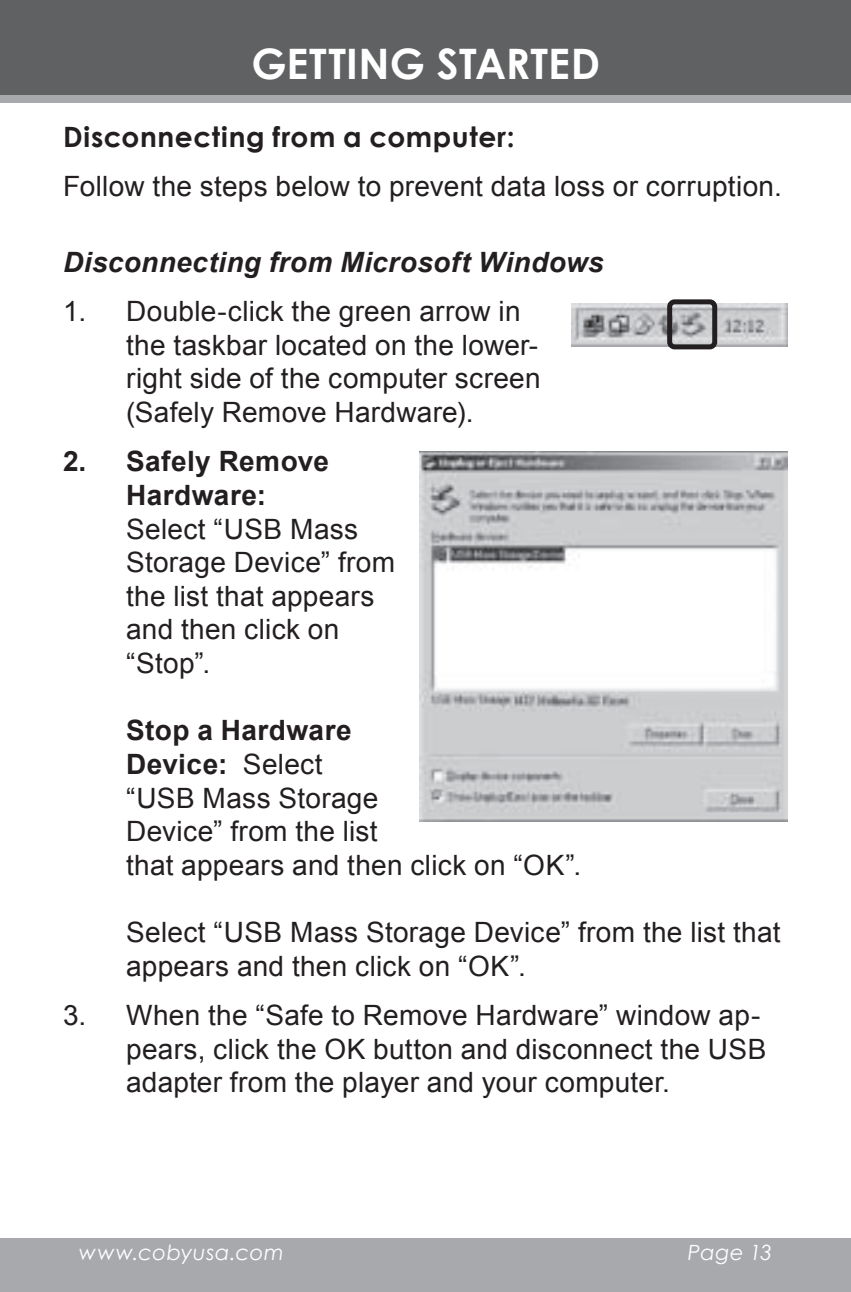
<style>
.page{position:relative;width:851px;height:1292px;background:#fff}
.page>*{position:absolute;margin:0;border:0;box-sizing:border-box;transform-origin:0 0}
.t1{font:700 42px "Century Gothic";letter-spacing:.005em;color:#fff}
.t2{font:28px/33.6px "Arial";letter-spacing:.01em;color:#231f20}
.t3{font:italic 700 28px "Arial";letter-spacing:.015em;color:#231f20}
.t4{font:700 28px "Century Gothic";letter-spacing:.02em;color:#231f20}
.t5{font:700 28px/33.6px "Arial";letter-spacing:.015em;color:#231f20}
.t6{font:italic 21px "Century Gothic";letter-spacing:.025em;color:#fff}
.s1{font-weight:700}
</style>
<div class="page">
<div style="left:0;top:1237px;width:850px;height:55px;background:#a8a9ad"></div>
<div style="left:0;top:94px;width:850px;height:9px;background:#a8a9ad"></div>
<div style="left:0;top:0;width:850px;height:94px;background:#5f6162"></div>
<img style="left:571px;top:303px;width:217px;height:43px">
<div style="left:667px;top:299px;width:50px;height:50px;border:5px solid #231f20;border-radius:5px"></div>
<img style="left:419px;top:451px;width:369px;height:370px">
<h1 class="t1" style="left:251px;top:32px;width:350px">GETTING STARTED</h1>
<p class="t4" style="left:63px;top:116px;width:453px">Disconnecting from a computer:</p>
<p class="t2" style="left:63px;top:170px;width:720px">Follow the steps below to prevent data loss or corruption.</p>
<p class="t3" style="left:63px;top:244px;width:542px">Disconnecting from Microsoft Windows</p>
<p class="t2" style="left:126px;top:295px;width:416px">Double-click the green arrow in the taskbar located on the lower&shy;right side of the computer screen (Safely Remove Hardware).</p>
<p class="t5" style="left:126px;top:446px;width:204px">Safely Remove<br>Hardware:</p>
<p class="t2" style="left:126px;top:512px;width:270px">Select “USB Mass<br>Storage Device” from the list that appears and then click on “Stop”.</p>
<p class="t2" style="left:63px;top:295px;width:25px">1.</p>
<p class="t5" style="left:63px;top:446px;width:25px">2.</p>
<p class="t2" style="left:63px;top:998px;width:25px">3.</p>
<p class="t2" style="left:126px;top:714px;width:456px"><span class="s1">Stop a Hardware<br>Device:</span> Select<br>“USB Mass Storage<br>Device” from the list<br>that appears and then click on “OK”.</p>
<p class="t2" style="left:126px;top:915px;width:656px">Select “USB Mass Storage Device” from the list that appears and then click on “OK”.</p>
<p class="t2" style="left:126px;top:998px;width:641px">When the “Safe to Remove Hardware” window ap&shy;pears, click the OK button and disconnect the USB adapter from the player and your computer.</p>
<p class="t6" style="left:79px;top:1238px;width:207px">www.cobyusa.com</p>
<p class="t6" style="left:688px;top:1238px;width:84px">Page 13</p>
</div>
